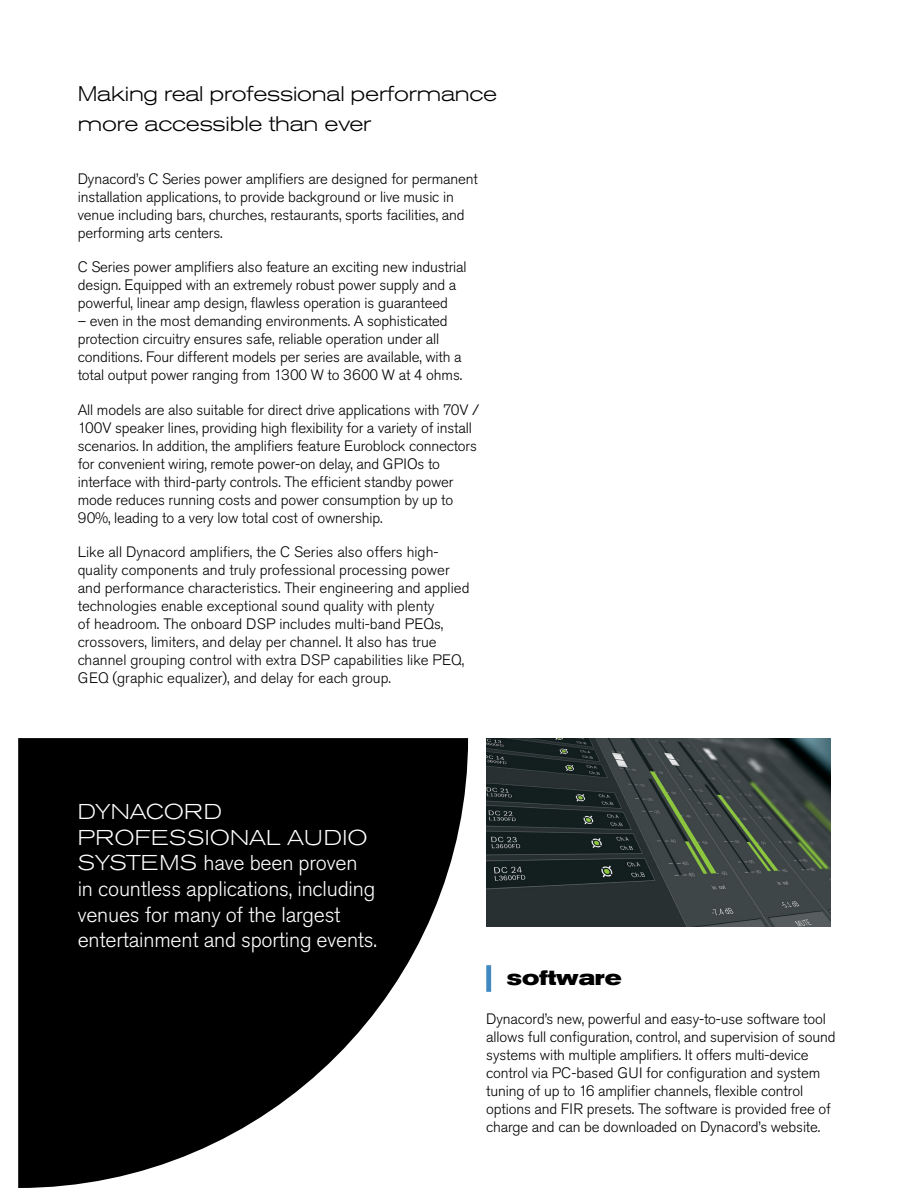
<style>
.page{position:relative;width:918px;height:1188px;background:#fff}
.page>*{position:absolute;margin:0;border:0;box-sizing:border-box;transform-origin:0 0}
.t1{font:300 21.3px/25.5px "Akzidenz Grotesk Pro";letter-spacing:-.01em;color:#fff}
.t2{font:300 expanded 21px/30px "Akzidenz Grotesk Pro";letter-spacing:-.01em;color:#000}
.t3{font:700 expanded 20.85px "Akzidenz Grotesk Pro";color:#000}
.t4{font:300 15px/18px "Akzidenz Grotesk Pro";letter-spacing:-.01em;color:#000}
.s1{font-stretch:expanded}
</style>
<div class="page">
<svg style="left:18px;top:738px;width:450px;height:450px;fill:#000"></svg>
<div style="left:486px;top:965px;width:5px;height:27px;background:#3f89c0"></div>
<img style="left:486px;top:738px;width:345px;height:188px">
<h2 class="t2" style="left:78px;top:78px;width:421px">Making real professional performance more accessible than ever</h2>
<p class="t4" style="left:78px;top:170px;width:402px">Dynacord’s C Series power amplifiers are designed for permanent installation applications, to provide background or live music in venue including bars, churches, restaurants, sports facilities, and performing arts centers.</p>
<p class="t4" style="left:78px;top:258px;width:390px">C Series power amplifiers also feature an exciting new industrial design. Equipped with an extremely robust power supply and a powerful, linear amp design, flawless operation is guaranteed</p>
<p class="t4" style="left:78px;top:312px;width:386px">– even in the most demanding environments. A sophisticated protection circuitry ensures safe, reliable operation under all conditions. Four different models per series are available, with a total output power ranging from 1300 W to 3600 W at 4 ohms.</p>
<p class="t4" style="left:78px;top:401px;width:403px">All models are also suitable for direct drive applications with 70V / 100V speaker lines, providing high flexibility for a variety of install scenarios. In addition, the amplifiers feature Euroblock connectors for convenient wiring, remote power-on delay, and GPIOs to interface with third-party controls. The efficient standby power mode reduces running costs and power consumption by up to 90%, leading to a very low total cost of ownership.</p>
<p class="t4" style="left:78px;top:543px;width:393px">Like all Dynacord amplifiers, the C Series also offers high&shy;quality components and truly professional processing power and performance characteristics. Their engineering and applied technologies enable exceptional sound quality with plenty<br>of headroom. The onboard DSP includes multi-band PEQs, crossovers, limiters, and delay per channel. It also has true channel grouping control with extra DSP capabilities like PEQ, GEQ (graphic equalizer), and delay for each group.</p>
<h1 class="t1" style="left:78px;top:799px;width:301px"><span class="s1">DYNACORD<br>PROFESSIONAL AUDIO<br>SYSTEMS</span> have been proven in countless applications, including venues for many of the largest entertainment and sporting events.</h1>
<h3 class="t3" style="left:507px;top:965px;width:116px">software</h3>
<p class="t4" style="left:486px;top:1010px;width:351px">Dynacord’s new, powerful and easy-to-use software tool allows full configuration, control, and supervision of sound systems with multiple amplifiers. It offers multi-device control via PC-based GUI for configuration and system tuning of up to 16 amplifier channels, flexible control options and FIR presets. The software is provided free of charge and can be downloaded on Dynacord’s website.</p>
</div>
